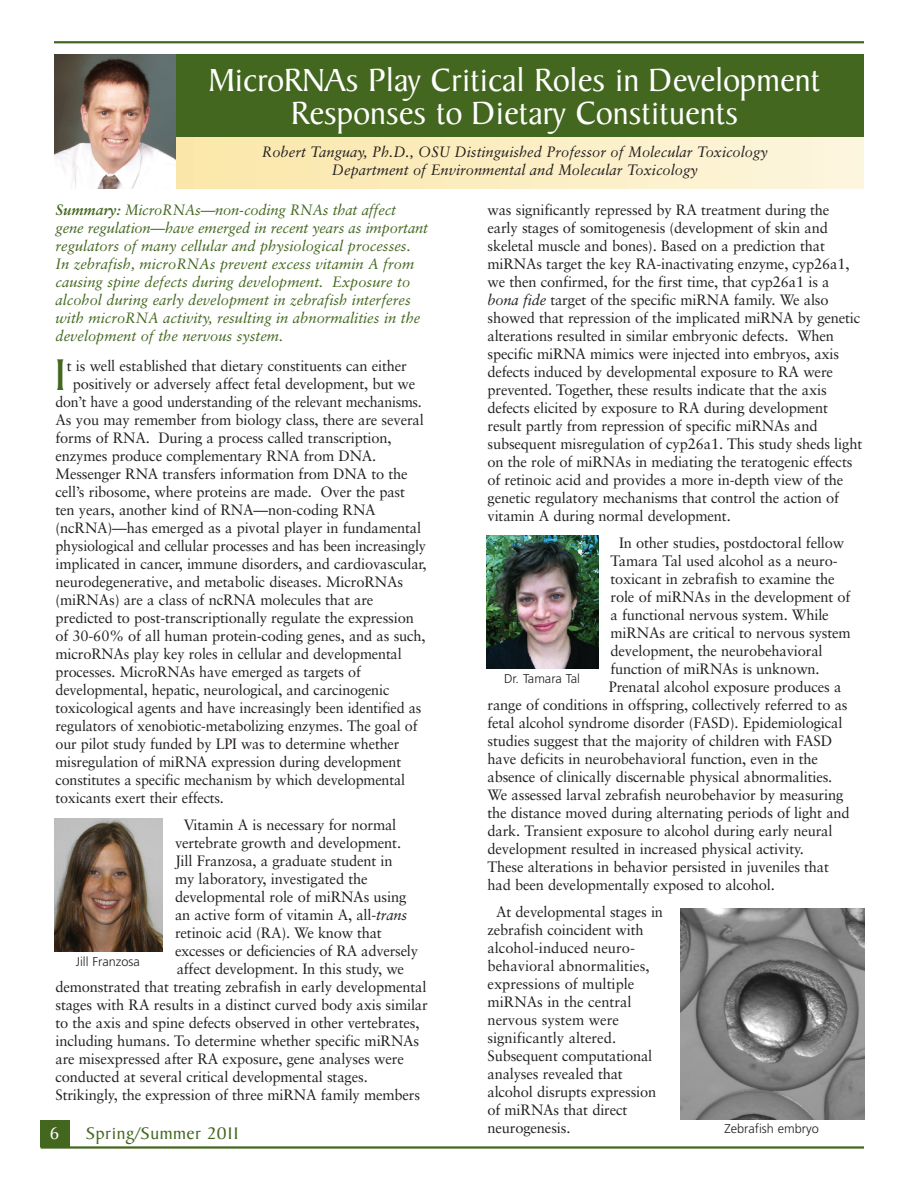
<style>
.page{position:relative;width:918px;height:1188px;background:#fff}
.page>*{position:absolute;margin:0;border:0;box-sizing:border-box;transform-origin:0 0}
.t1{font:48px "Baker Signet";color:#43671e}
.t2{font:34.5px/33px "Baker Signet";color:#fff;text-align:center}
.t3{font:18px "Baker Signet";letter-spacing:.025em;color:#43671e;scale:1.05 1}
.t4{font:18px "Baker Signet";color:#fff;scale:1.05 1}
.t5{font:15px/18px "Sabon";letter-spacing:-.01em;color:#231f20}
.t6{font:15px "Sabon";letter-spacing:-.01em;color:#231f20;scale:.96 1}
.t7{font:italic 15px/18px "Sabon";color:#43671e}
.t8{font:italic 15px/18px "Sabon";color:#231f20;text-align:center}
.t9{font:15px "Sabon";letter-spacing:-.01em;color:#231f20;scale:.95 1}
.t10{font:300 12.75px "Frutiger";color:#231f20}
.s1{font-weight:700}
.s2{font-style:italic}
</style>
<div class="page">
<hr style="left:40px;top:1146px;width:824px;height:3px;background:#43671e">
<div style="left:40px;top:1120px;width:30px;height:28px;background:#43671e"></div>
<hr style="left:54px;top:41px;width:810px;height:2px;background:#43671e">
<div style="left:173px;top:135px;width:691px;height:54px;background:linear-gradient(to right,#fbe6a7,#fdf6df)"></div>
<div style="left:159px;top:54px;width:705px;height:82px;background:#43671e"></div>
<img style="left:54px;top:54px;width:122px;height:135px">
<img style="left:680px;top:908px;width:184px;height:212px">
<img style="left:54px;top:818px;width:109px;height:134px">
<img style="left:486px;top:536px;width:112px;height:132px">
<h2 class="t2" style="left:209px;top:67px;width:613px">MicroRNAs Play Critical Roles in Development<br>Responses to Dietary Constituents</h2>
<p class="t8" style="left:262px;top:144px;width:507px">Robert Tanguay, Ph.D., OSU Distinguished Professor of Molecular Toxicology<br>Department of Environmental and Molecular Toxicology</p>
<p class="t7" style="left:55px;top:202px;width:374px"><span class="s1">Summary:</span> MicroRNAs—non-coding RNAs that affect<br>gene regulation—have emerged in recent years as important regulators of many cellular and physiological processes.<br>In zebrafish, microRNAs prevent excess vitamin A from causing spine defects during development. Exposure to alcohol during early development in zebrafish interferes with microRNA activity, resulting in abnormalities in the development of the nervous system.</p>
<p class="t5" style="left:67px;top:358px;width:342px">t is well established that dietary constituents can either</p>
<p class="t5" style="left:73px;top:376px;width:344px">positively or adversely affect fetal development, but we</p>
<p class="t9" style="left:56px;top:396px;width:387px">don’t have a good understanding of the relevant mechanisms.</p>
<p class="t5" style="left:56px;top:412px;width:370px">As you may remember from biology class, there are several</p>
<p class="t5" style="left:56px;top:430px;width:338px">forms of RNA. During a process called transcription,</p>
<p class="t5" style="left:55px;top:448px;width:322px">enzymes produce complementary RNA from DNA.</p>
<p class="t5" style="left:55px;top:466px;width:354px">Messenger RNA transfers information from DNA to the</p>
<p class="t5" style="left:55px;top:484px;width:351px">cell’s ribosome, where proteins are made. Over the past</p>
<p class="t5" style="left:56px;top:502px;width:322px">ten years, another kind of RNA—non-coding RNA</p>
<p class="t5" style="left:56px;top:520px;width:367px">(ncRNA)—has emerged as a pivotal player in fundamental</p>
<p class="t6" style="left:56px;top:540px;width:388px">physiological and cellular processes and has been increasingly</p>
<p class="t5" style="left:56px;top:556px;width:373px">implicated in cancer, immune disorders, and cardiovascular,</p>
<p class="t5" style="left:55px;top:574px;width:349px">neurodegenerative, and metabolic diseases. MicroRNAs</p>
<p class="t5" style="left:55px;top:592px;width:320px">(miRNAs) are a class of ncRNA molecules that are</p>
<p class="t5" style="left:55px;top:610px;width:360px">predicted to post-transcriptionally regulate the expression</p>
<p class="t5" style="left:56px;top:628px;width:372px">of 30-60% of all human protein-coding genes, and as such,</p>
<p class="t5" style="left:56px;top:646px;width:348px">microRNAs play key roles in cellular and developmental</p>
<p class="t6" style="left:56px;top:666px;width:320px">processes. MicroRNAs have emerged as targets of</p>
<p class="t6" style="left:56px;top:684px;width:349px">developmental, hepatic, neurological, and carcinogenic</p>
<p class="t6" style="left:56px;top:702px;width:383px">toxicological agents and have increasingly been identified as</p>
<p class="t6" style="left:56px;top:720px;width:379px">regulators of xenobiotic-metabolizing enzymes. The goal of</p>
<p class="t6" style="left:56px;top:738px;width:360px">our pilot study funded by LPI was to determine whether</p>
<p class="t6" style="left:56px;top:756px;width:362px">misregulation of miRNA expression during development</p>
<p class="t6" style="left:56px;top:774px;width:366px">constitutes a specific mechanism by which developmental</p>
<p class="t6" style="left:56px;top:792px;width:177px">toxicants exert their effects.</p>
<p class="t5" style="left:184px;top:817px;width:214px">Vitamin A is necessary for normal</p>
<p class="t5" style="left:175px;top:835px;width:228px">vertebrate growth and development.</p>
<p class="t5" style="left:175px;top:853px;width:219px">Jill Franzosa, a graduate student in</p>
<p class="t5" style="left:175px;top:871px;width:194px">my laboratory, investigated the</p>
<p class="t5" style="left:175px;top:889px;width:233px">developmental role of miRNAs using</p>
<p class="t5" style="left:175px;top:907px;width:234px">an active form of vitamin A, all-<span class="s2">trans</span></p>
<p class="t5" style="left:175px;top:925px;width:208px">retinoic acid (RA). We know that</p>
<p class="t5" style="left:175px;top:943px;width:245px">excesses or deficiencies of RA adversely</p>
<p class="t5" style="left:177px;top:961px;width:229px">affect development. In this study, we</p>
<p class="t5" style="left:55px;top:979px;width:373px">demonstrated that treating zebrafish in early developmental</p>
<p class="t5" style="left:55px;top:997px;width:374px">stages with RA results in a distinct curved body axis similar</p>
<p class="t5" style="left:55px;top:1015px;width:365px">to the axis and spine defects observed in other vertebrates,</p>
<p class="t5" style="left:55px;top:1033px;width:365px">including humans. To determine whether specific miRNAs</p>
<p class="t5" style="left:55px;top:1051px;width:350px">are misexpressed after RA exposure, gene analyses were</p>
<p class="t5" style="left:55px;top:1069px;width:314px">conducted at several critical developmental stages.</p>
<p class="t5" style="left:55px;top:1087px;width:366px">Strikingly, the expression of three miRNA family members</p>
<p class="t5" style="left:487px;top:201px;width:376px">was significantly repressed by RA treatment during the early stages of somitogenesis (development of skin and skeletal muscle and bones). Based on a prediction that miRNAs target the key RA-inactivating enzyme, cyp26a1, we then confirmed, for the first time, that cyp26a1 is a <span class="s2">bona fide</span> target of the specific miRNA family. We also showed that repression of the implicated miRNA by genetic alterations resulted in similar embryonic defects. When specific miRNA mimics were injected into embryos, axis defects induced by developmental exposure to RA were prevented. Together, these results indicate that the axis defects elicited by exposure to RA during development result partly from repression of specific miRNAs and subsequent misregulation of cyp26a1. This study sheds light on the role of miRNAs in mediating the teratogenic effects of retinoic acid and provides a more in-depth view of the genetic regulatory mechanisms that control the action of vitamin A during normal development.</p>
<p class="t5" style="left:619px;top:534px;width:227px">In other studies, postdoctoral fellow</p>
<p class="t5" style="left:610px;top:552px;width:229px">Tamara Tal used alcohol as a neuro-</p>
<p class="t5" style="left:610px;top:570px;width:226px">toxicant in zebrafish to examine the</p>
<p class="t5" style="left:610px;top:588px;width:242px">role of miRNAs in the development of</p>
<p class="t5" style="left:610px;top:606px;width:220px">a functional nervous system. While</p>
<p class="t5" style="left:610px;top:624px;width:242px">miRNAs are critical to nervous system</p>
<p class="t5" style="left:610px;top:642px;width:214px">development, the neurobehavioral</p>
<p class="t5" style="left:610px;top:660px;width:211px">function of miRNAs is unknown.</p>
<p class="t5" style="left:609px;top:678px;width:234px">Prenatal alcohol exposure produces a</p>
<p class="t5" style="left:487px;top:696px;width:362px">range of conditions in offspring, collectively referred to as</p>
<p class="t5" style="left:487px;top:714px;width:356px">fetal alcohol syndrome disorder (FASD). Epidemiological</p>
<p class="t5" style="left:487px;top:732px;width:346px">studies suggest that the majority of children with FASD</p>
<p class="t5" style="left:487px;top:750px;width:332px">have deficits in neurobehavioral function, even in the</p>
<p class="t5" style="left:487px;top:768px;width:346px">absence of clinically discernable physical abnormalities.</p>
<p class="t5" style="left:487px;top:786px;width:357px">We assessed larval zebrafish neurobehavior by measuring</p>
<p class="t5" style="left:487px;top:804px;width:364px">the distance moved during alternating periods of light and</p>
<p class="t5" style="left:487px;top:822px;width:347px">dark. Transient exposure to alcohol during early neural</p>
<p class="t5" style="left:487px;top:840px;width:318px">development resulted in increased physical activity.</p>
<p class="t5" style="left:487px;top:858px;width:343px">These alterations in behavior persisted in juveniles that</p>
<p class="t5" style="left:487px;top:876px;width:289px">had been developmentally exposed to alcohol.</p>
<p class="t5" style="left:487px;top:903px;width:177px;text-indent:9px">At developmental stages in zebrafish coincident with alcohol-induced neuro&shy;behavioral abnormalities, expressions of multiple miRNAs in the central nervous system were significantly altered.<br>Subsequent computational analyses revealed that alcohol disrupts expression of miRNAs that direct neurogenesis.</p>
<h1 class="t1" style="left:54px;top:357px;width:14px">I</h1>
<p class="t10" style="left:504px;top:673px;width:78px">Dr. Tamara Tal</p>
<p class="t10" style="left:76px;top:957px;width:66px">Jill Franzosa</p>
<p class="t10" style="left:724px;top:1124px;width:96px">Zebrafish embryo</p>
<p class="t4" style="left:50px;top:1126px;width:10px">6</p>
<p class="t3" style="left:86px;top:1126px;width:147px">Spring/Summer 2011</p>
</div>
